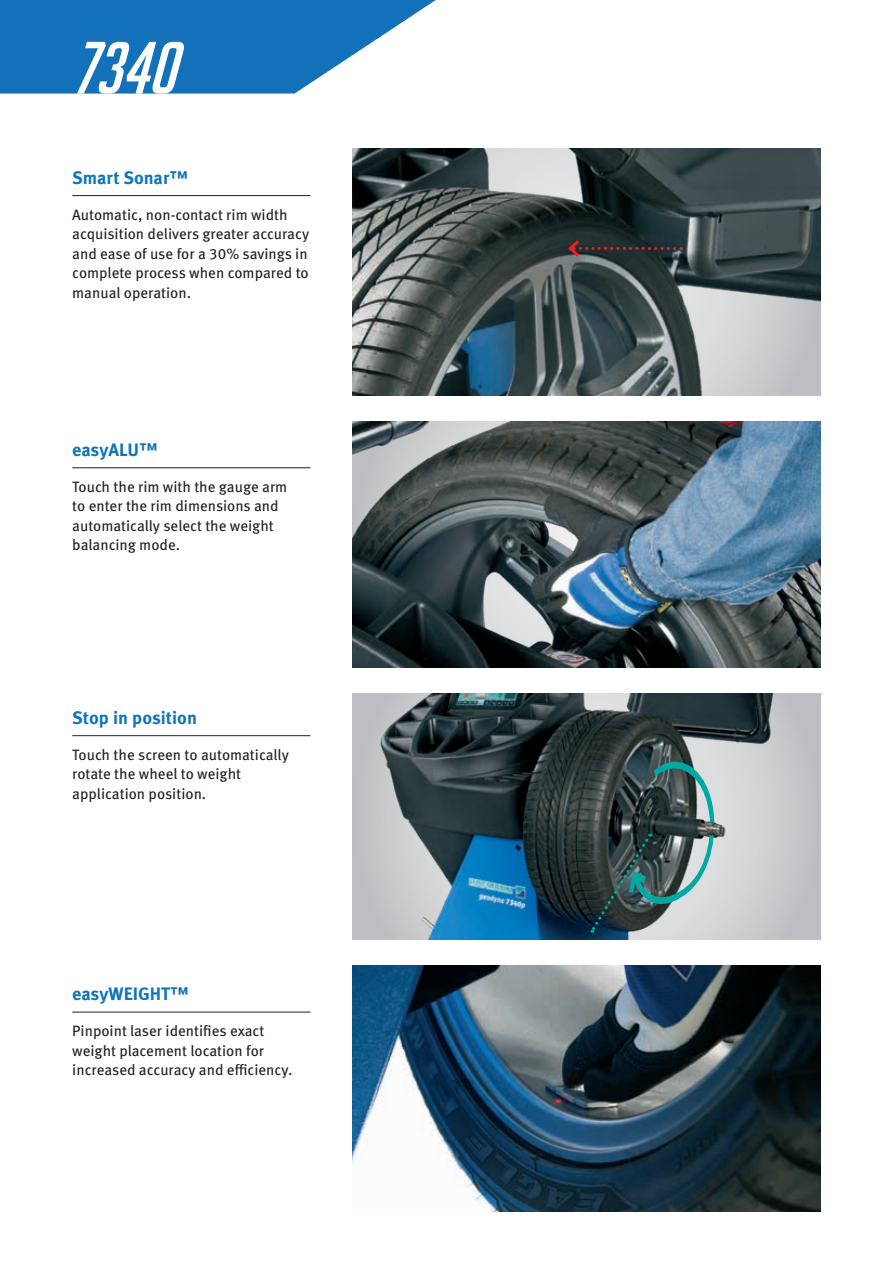
<style>
.page{position:relative;width:893px;height:1263px;background:#fff}
.page>*{position:absolute;margin:0;border:0;box-sizing:border-box;transform-origin:0 0}
.t1{font:italic 72px "Big Noodle Titling";color:#fff}
.t2{font:700 18px "Meta Pro";color:#1074bc}
.t3{font:15px/19.5px "Meta Pro";color:#231f20}
</style>
<div class="page">
<svg style="left:0;top:0;width:436px;height:94px"></svg>
<img style="left:353px;top:421px;width:468px;height:247px">
<img style="left:353px;top:965px;width:468px;height:247px">
<img style="left:353px;top:149px;width:468px;height:246px">
<svg style="left:566px;top:237px;width:109px;height:23px;background:#343334"></svg>
<hr style="left:72px;top:195px;width:238px;height:1px;background:#231f20">
<hr style="left:72px;top:467px;width:238px;height:1px;background:#231f20">
<hr style="left:72px;top:735px;width:238px;height:1px;background:#231f20">
<hr style="left:72px;top:1012px;width:238px;height:1px;background:#231f20">
<img style="left:356px;top:693px;width:465px;height:247px">
<svg style="left:589px;top:732px;width:142px;height:201px;background:#617172"></svg>
<img style="left:705px;top:821px;width:18px;height:15px">
<p class="t1" style="left:72px;top:29px;width:125px">7340</p>
<p class="t2" style="left:72px;top:166px;width:117px">Smart Sonar™</p>
<p class="t3" style="left:72px;top:205px;width:238px">Automatic, non-contact rim width acquisition delivers greater accuracy and ease of use for a 30% savings in complete process when compared to manual operation.</p>
<p class="t2" style="left:72px;top:438px;width:87px">easyALU™</p>
<p class="t3" style="left:72px;top:477px;width:217px">Touch the rim with the gauge arm to enter the rim dimensions and automatically select the weight balancing mode.</p>
<p class="t2" style="left:72px;top:706px;width:126px">Stop in position</p>
<p class="t3" style="left:72px;top:745px;width:218px">Touch the screen to automatically rotate the wheel to weight application position.</p>
<p class="t2" style="left:72px;top:982px;width:118px">easyWEIGHT™</p>
<p class="t3" style="left:72px;top:1022px;width:222px">Pinpoint laser identifies exact weight placement location for increased accuracy and efficiency.</p>
</div>
